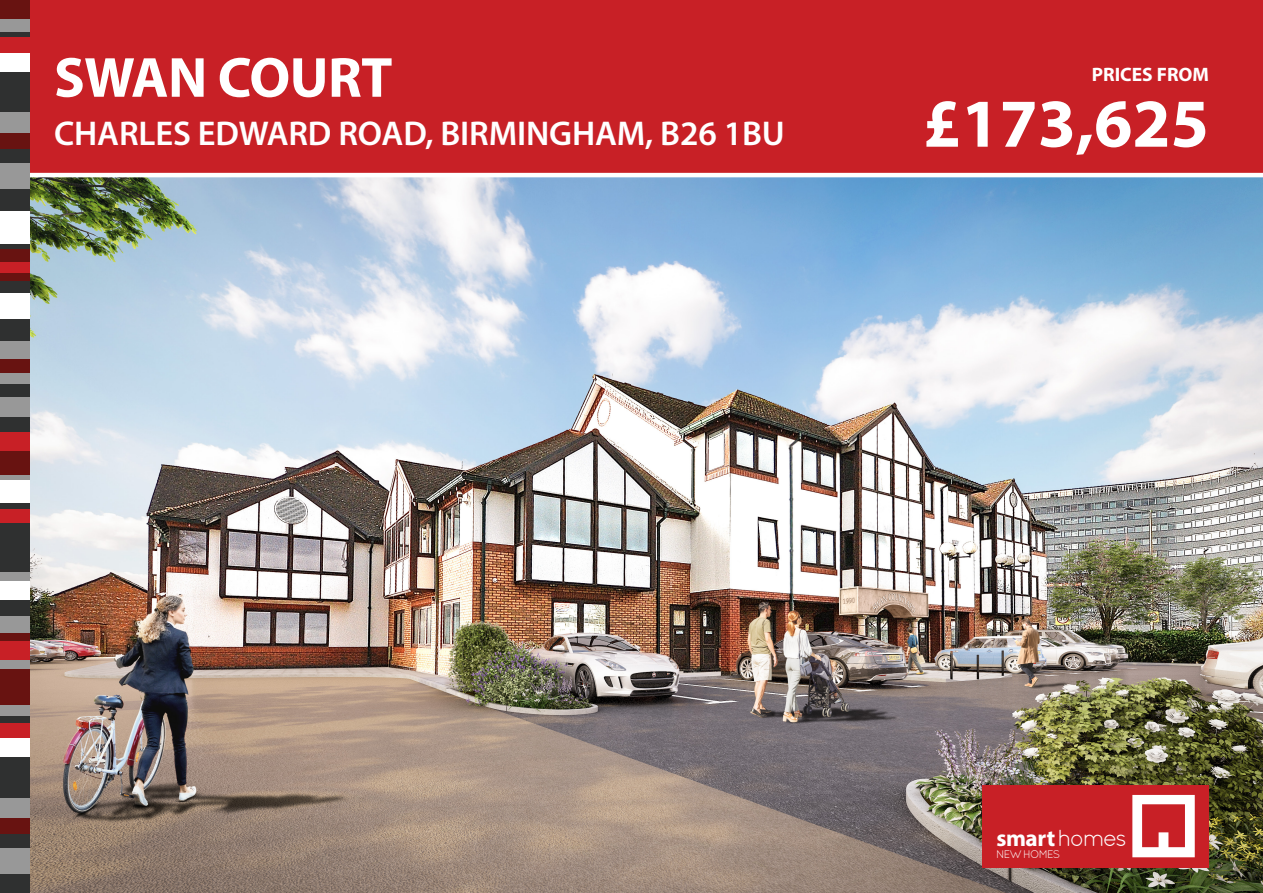
<style>
.page{position:relative;width:1263px;height:893px;background:#fff}
.page>*{position:absolute;margin:0;border:0;box-sizing:border-box;transform-origin:0 0}
.t1{font:700 69px "Myriad Pro";color:#fff}
.t2{font:700 57px "Myriad Pro";letter-spacing:-.01em;color:#fff}
.t3{font:600 34.5px "Myriad Pro";letter-spacing:-.005em;color:#fff}
.t4{font:700 23.25px "Myriad Pro";letter-spacing:-.015em;color:#fff}
.t5{font:700 19.5px "Myriad Pro";color:#fff}
.t6{font:11.1px "Quicksand";letter-spacing:-.08em;color:#fff}
.s1{font-family:"Quicksand";font-weight:400}
</style>
<div class="page">
<img style="left:30px;top:177px;width:1233px;height:716px">
<div style="left:0;top:0;width:1263px;height:174px;background:#c82026"></div>
<hr style="left:0;top:173px;width:1263px;height:4px;background:#fff">
<div style="left:0;top:0;width:30px;height:893px;background:#fff"></div>
<div style="left:0;top:611px;width:30px;height:106px;background:#989898"></div>
<div style="left:0;top:874px;width:30px;height:19px;background:#2f3030"></div>
<div style="left:0;top:834px;width:30px;height:15px;background:#2f3030"></div>
<div style="left:0;top:849px;width:30px;height:25px;background:#989898"></div>
<div style="left:0;top:797px;width:30px;height:21px;background:#989898"></div>
<div style="left:0;top:818px;width:30px;height:16px;background:#681311"></div>
<div style="left:0;top:757px;width:30px;height:40px;background:#2f3030"></div>
<div style="left:0;top:716px;width:30px;height:7px;background:#2f3030"></div>
<div style="left:0;top:723px;width:30px;height:15px;background:#c82026"></div>
<div style="left:0;top:669px;width:30px;height:35px;background:#681311"></div>
<div style="left:0;top:633px;width:30px;height:8px;background:#681311"></div>
<div style="left:0;top:600px;width:30px;height:15px;background:#2f3030"></div>
<div style="left:0;top:504px;width:30px;height:70px;background:#2f3030"></div>
<div style="left:0;top:641px;width:30px;height:19px;background:#c82026"></div>
<div style="left:0;top:509px;width:30px;height:13px;background:#c82026"></div>
<div style="left:0;top:447px;width:30px;height:33px;background:#989898"></div>
<div style="left:0;top:572px;width:30px;height:9px;background:#989898"></div>
<div style="left:0;top:432px;width:30px;height:19px;background:#c82026"></div>
<div style="left:0;top:451px;width:30px;height:24px;background:#681311"></div>
<div style="left:0;top:380px;width:30px;height:52px;background:#2f3030"></div>
<div style="left:0;top:398px;width:30px;height:19px;background:#989898"></div>
<div style="left:0;top:329px;width:30px;height:54px;background:#989898"></div>
<div style="left:0;top:359px;width:30px;height:14px;background:#681311"></div>
<div style="left:0;top:319px;width:30px;height:22px;background:#2f3030"></div>
<div style="left:0;top:244px;width:30px;height:48px;background:#2f3030"></div>
<div style="left:0;top:250px;width:30px;height:31px;background:#681311"></div>
<div style="left:0;top:262px;width:30px;height:10px;background:#c82026"></div>
<div style="left:0;top:146px;width:30px;height:65px;background:#2f3030"></div>
<div style="left:0;top:163px;width:30px;height:26px;background:#989898"></div>
<div style="left:0;top:72px;width:30px;height:67px;background:#2f3030"></div>
<svg style="left:0;top:31px;width:30px;height:7px"></svg>
<div style="left:0;top:0;width:30px;height:30px;background:#681311"></div>
<div style="left:0;top:38px;width:30px;height:15px;background:#c82026"></div>
<div style="left:0;top:133px;width:30px;height:16px;background:#681311"></div>
<div style="left:0;top:112px;width:30px;height:21px;background:#989898"></div>
<div style="left:0;top:19px;width:30px;height:12px;background:#989898"></div>
<div style="left:982px;top:785px;width:227px;height:83px;background:#c82026"></div>
<svg style="left:1132px;top:795px;width:63px;height:62px"></svg>
<h2 class="t2" style="left:54px;top:40px;width:340px">SWAN COURT</h2>
<p class="t5" style="left:1092px;top:61px;width:119px">PRICES FROM</p>
<h1 class="t1" style="left:923px;top:78px;width:288px">£173,625</h1>
<p class="t3" style="left:54px;top:112px;width:732px">CHARLES EDWARD ROAD, BIRMINGHAM, B26 1BU</p>
<p class="t4" style="left:996px;top:822px;width:132px">smart<span class="s1">homes</span></p>
<p class="t6" style="left:996px;top:848px;width:66px">NEW HOMES</p>
</div>
